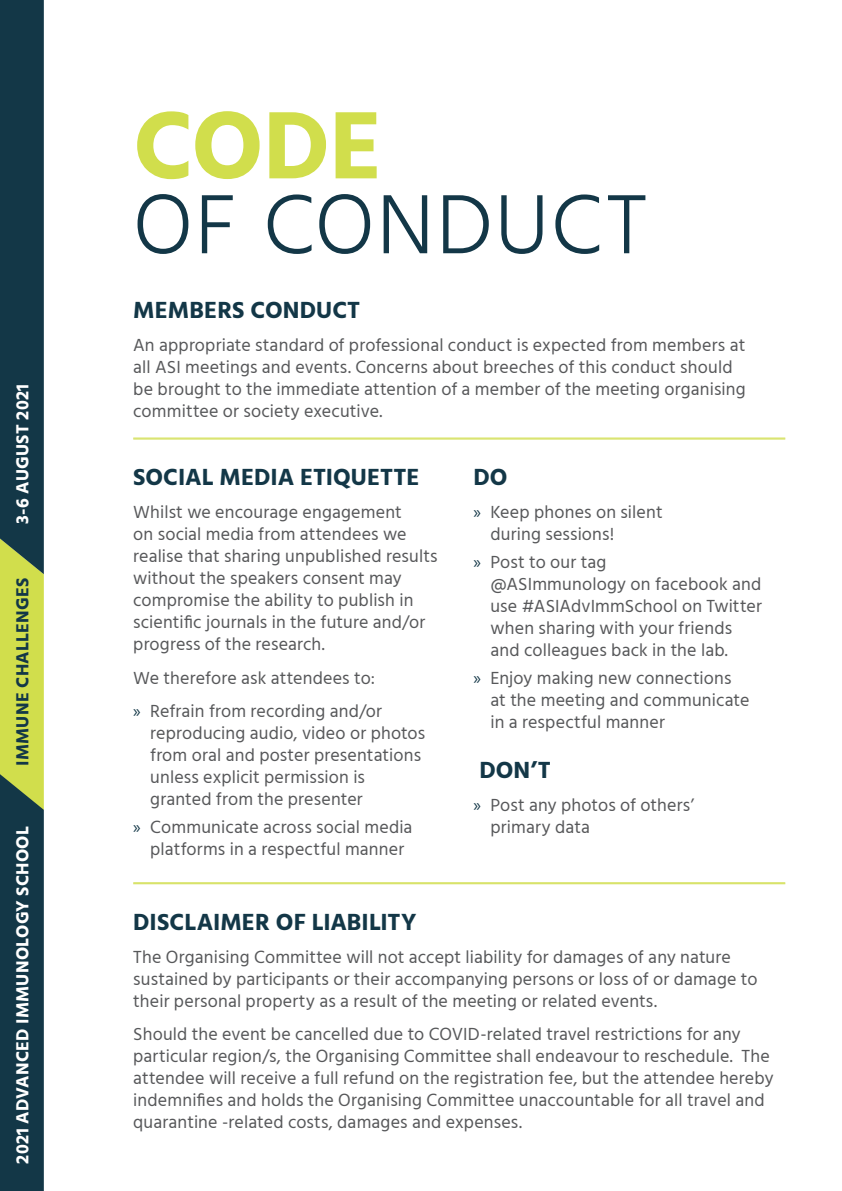
<style>
.page{position:relative;width:842px;height:1191px;background:#fff}
.page>*{position:absolute;margin:0;border:0;box-sizing:border-box;transform-origin:0 0}
.Heading{font:700 98px "Hind";color:#d1de4c}
.Heading-2{font:300 86px "Hind";letter-spacing:.025em;color:#133747}
.Sub_Heading{font:700 24px "Hind";color:#133747}
.Body_Copy{font:18px/22px "Hind";letter-spacing:.01em;color:#57585a}
.t1{font:700 18px "Hind";letter-spacing:.015em;color:#fff}
.t2{font:700 18px "Hind";letter-spacing:.015em;color:#133747}
.s1{font-family:"Myriad Pro";color:#133747}
</style>
<div class="page">
<svg style="left:0;top:0;width:44px;height:1191px;background:#395848"></svg>
<hr style="left:133px;top:438px;width:652px;height:1px;background:#d1de4c">
<hr style="left:133px;top:439px;width:652px;height:1px;background:#d1de4c">
<hr style="left:133px;top:882px;width:652px;height:1px;background:#d1de4c">
<hr style="left:133px;top:883px;width:652px;height:1px;background:#d1de4c">
<p class="t1" style="left:12px;top:524px;width:142px;rotate:-90deg">3-6 AUGUST 2021</p>
<p class="t2" style="left:12px;top:766px;width:189px;rotate:-90deg">IMMUNE CHALLENGES</p>
<p class="t1" style="left:12px;top:1163px;width:339px;rotate:-90deg">2021 ADVANCED IMMUNOLOGY SCHOOL</p>
<p class="Heading" style="left:133px;top:87px;width:251px">CODE</p>
<p class="Heading-2" style="left:133px;top:168px;width:515px">OF CONDUCT</p>
<p class="Sub_Heading" style="left:133px;top:296px;width:228px">MEMBERS CONDUCT</p>
<p class="Body_Copy" style="left:133px;top:335px;width:614px">An appropriate standard of professional conduct is expected from members at all ASI meetings and events. Concerns about breeches of this conduct should be brought to the immediate attention of a member of the meeting organising committee or society executive.</p>
<p class="Sub_Heading" style="left:133px;top:462px;width:288px">SOCIAL MEDIA ETIQUETTE</p>
<p class="Body_Copy" style="left:133px;top:502px;width:306px">Whilst we encourage engagement<br>on social media from attendees we realise that sharing unpublished results without the speakers consent may compromise the ability to publish in scientific journals in the future and/or progress of the research.</p>
<p class="Body_Copy" style="left:133px;top:667px;width:243px">We therefore ask attendees to:</p>
<p class="Body_Copy" style="left:150px;top:701px;width:276px;text-indent:-17px"><span class="s1">»</span> Refrain from recording and/or reproducing audio, video or photos from oral and poster presentations unless explicit permission is granted from the presenter</p>
<p class="Body_Copy" style="left:133px;top:816px;width:281px;text-align:center"><span class="s1">»</span> Communicate across social media platforms in a respectful manner</p>
<p class="Sub_Heading" style="left:473px;top:462px;width:36px">DO</p>
<p class="Body_Copy" style="left:490px;top:502px;width:174px;text-indent:-17px"><span class="s1">»</span> Keep phones on silent during sessions!</p>
<p class="Body_Copy" style="left:490px;top:552px;width:273px;text-indent:-17px"><span class="s1">»</span> Post to our tag<br>@ASImmunology on facebook and use #ASIAdvImmSchool on Twitter when sharing with your friends and colleagues back in the lab.</p>
<p class="Body_Copy" style="left:490px;top:667px;width:261px;text-indent:-17px"><span class="s1">»</span> Enjoy making new connections at the meeting and communicate in a respectful manner</p>
<p class="Sub_Heading" style="left:479px;top:755px;width:73px">DON’T</p>
<p class="Body_Copy" style="left:490px;top:795px;width:205px;text-indent:-17px"><span class="s1">»</span> Post any photos of others’ primary data</p>
<p class="Sub_Heading" style="left:133px;top:907px;width:285px">DISCLAIMER OF LIABILITY</p>
<p class="Body_Copy" style="left:133px;top:946px;width:626px">The Organising Committee will not accept liability for damages of any nature sustained by participants or their accompanying persons or loss of or damage to their personal property as a result of the meeting or related events.</p>
<p class="Body_Copy" style="left:133px;top:1024px;width:642px">Should the event be cancelled due to COVID-related travel restrictions for any particular region/s, the Organising Committee shall endeavour to reschedule. The attendee will receive a full refund on the registration fee, but the attendee hereby indemnifies and holds the Organising Committee unaccountable for all travel and quarantine -related costs, damages and expenses.</p>
</div>
